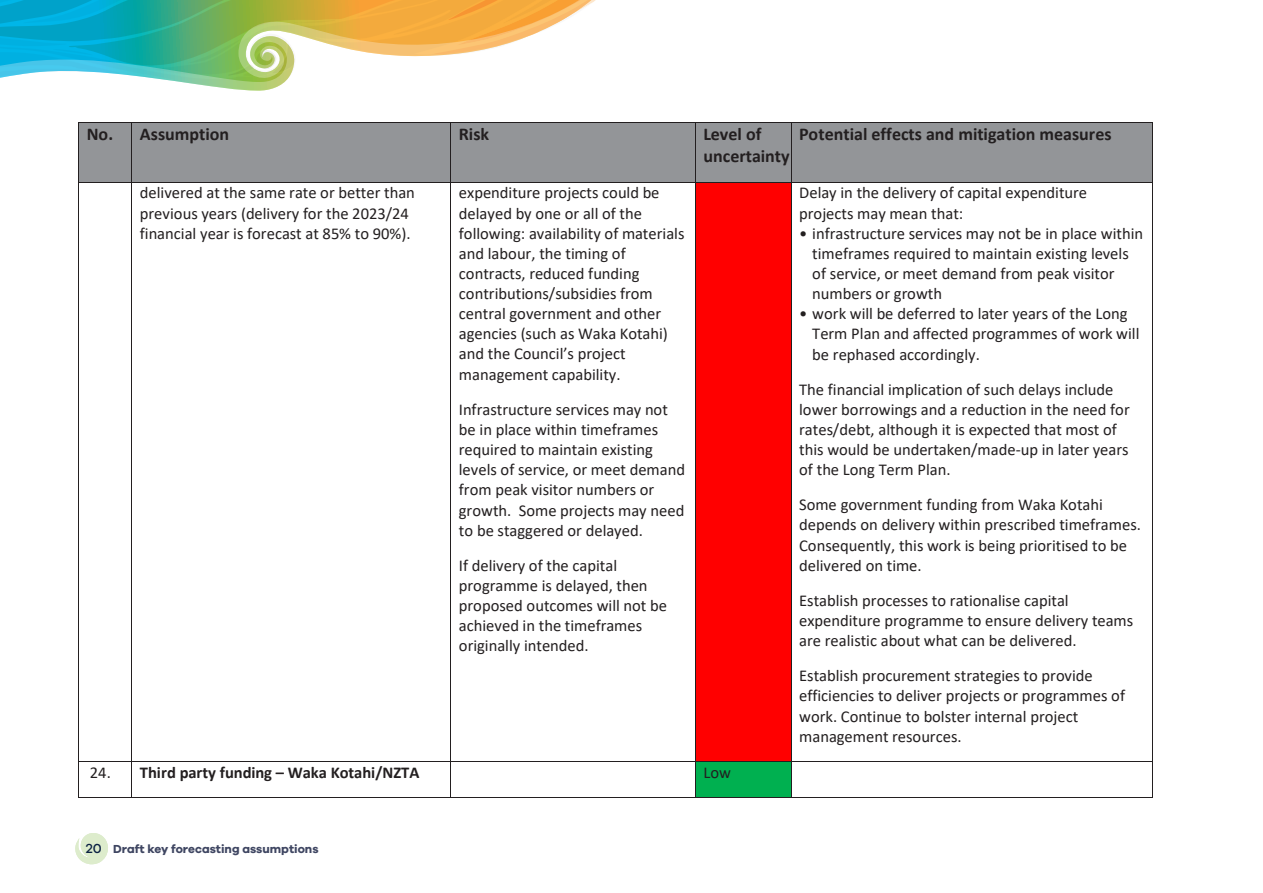
<style>
.page{position:relative;width:1263px;height:893px;background:#fff}
.page>*{position:absolute;margin:0;border:0;box-sizing:border-box;transform-origin:0 0}
.t1{font:700 18px/21.9px "Calibri";color:#231f20}
.t2{font:16.5px/20.2px "Calibri";color:#231f20}
.t3{font:700 16.5px "Calibri";letter-spacing:-.005em;color:#231f20}
.page_number{font:700 12px "Galano Grotesque";color:#3f4662}
.s1{font-weight:400}
.s2{font-weight:500;font-size:13.5px;color:#0b2143}
</style>
<div class="page">
<div style="left:79px;top:123px;width:52px;height:59px;background:#939598"></div>
<div style="left:132px;top:123px;width:318px;height:59px;background:#939598"></div>
<div style="left:451px;top:123px;width:244px;height:59px;background:#939598"></div>
<div style="left:696px;top:123px;width:95px;height:59px;background:#939598"></div>
<div style="left:791px;top:123px;width:361px;height:59px;background:#939598"></div>
<hr style="left:451px;top:122px;width:244px;height:1px;background:#231f20">
<hr style="left:696px;top:122px;width:95px;height:1px;background:#231f20">
<hr style="left:791px;top:122px;width:361px;height:1px;background:#231f20">
<hr style="left:78px;top:123px;width:1px;height:59px;background:#231f20">
<hr style="left:131px;top:123px;width:1px;height:59px;background:#231f20">
<hr style="left:450px;top:123px;width:1px;height:59px;background:#231f20">
<hr style="left:695px;top:123px;width:1px;height:59px;background:#231f20">
<hr style="left:791px;top:123px;width:1px;height:59px;background:#231f20">
<hr style="left:1152px;top:123px;width:1px;height:59px;background:#231f20">
<div style="left:696px;top:183px;width:95px;height:578px;background:#f00"></div>
<hr style="left:79px;top:182px;width:52px;height:1px;background:#231f20">
<hr style="left:132px;top:182px;width:318px;height:1px;background:#231f20">
<hr style="left:451px;top:182px;width:244px;height:1px;background:#231f20">
<hr style="left:696px;top:182px;width:95px;height:1px;background:#231f20">
<hr style="left:791px;top:182px;width:361px;height:1px;background:#231f20">
<hr style="left:78px;top:183px;width:1px;height:578px;background:#231f20">
<hr style="left:131px;top:183px;width:1px;height:578px;background:#231f20">
<hr style="left:450px;top:183px;width:1px;height:578px;background:#231f20">
<hr style="left:695px;top:183px;width:1px;height:578px;background:#231f20">
<hr style="left:791px;top:183px;width:1px;height:578px;background:#231f20">
<hr style="left:1152px;top:183px;width:1px;height:578px;background:#231f20">
<div style="left:696px;top:762px;width:95px;height:35px;background:#00b050"></div>
<hr style="left:79px;top:761px;width:52px;height:1px;background:#231f20">
<hr style="left:132px;top:761px;width:318px;height:1px;background:#231f20">
<hr style="left:451px;top:761px;width:244px;height:1px;background:#231f20">
<hr style="left:696px;top:761px;width:95px;height:1px;background:#231f20">
<hr style="left:791px;top:761px;width:361px;height:1px;background:#231f20">
<hr style="left:78px;top:762px;width:1px;height:35px;background:#231f20">
<hr style="left:79px;top:797px;width:52px;height:1px;background:#231f20">
<hr style="left:131px;top:762px;width:1px;height:35px;background:#231f20">
<hr style="left:132px;top:797px;width:318px;height:1px;background:#231f20">
<hr style="left:450px;top:762px;width:1px;height:35px;background:#231f20">
<hr style="left:451px;top:797px;width:244px;height:1px;background:#231f20">
<hr style="left:695px;top:762px;width:1px;height:35px;background:#231f20">
<hr style="left:696px;top:797px;width:95px;height:1px;background:#231f20">
<hr style="left:791px;top:762px;width:1px;height:35px;background:#231f20">
<hr style="left:791px;top:797px;width:361px;height:1px;background:#231f20">
<hr style="left:1152px;top:762px;width:1px;height:35px;background:#231f20">
<svg style="left:0;top:0;width:596px;height:123px"></svg>
<svg style="left:75px;top:833px;width:33px;height:31px"></svg>
<p class="t1" style="left:87px;top:123px;width:144px">No. Assumption</p>
<p class="t1" style="left:459px;top:123px;width:32px">Risk</p>
<p class="t1" style="left:703px;top:123px;width:88px">Level of uncertainty</p>
<p class="t1" style="left:799px;top:123px;width:314px">Potential effects and mitigation measures</p>
<p class="t2" style="left:140px;top:182px;width:277px">delivered at the same rate or better than previous years (delivery for the 2023/24 financial year is forecast at 85% to 90%).</p>
<p class="t2" style="left:459px;top:182px;width:227px">expenditure projects could be delayed by one or all of the following: availability of materials and labour, the timing of contracts, reduced funding contributions/subsidies from central government and other agencies (such as Waka Kotahi) and the Council’s project management capability.</p>
<p class="t2" style="left:459px;top:399px;width:228px">Infrastructure services may not be in place within timeframes required to maintain existing levels of service, or meet demand from peak visitor numbers or growth. Some projects may need to be staggered or delayed.</p>
<p class="t2" style="left:459px;top:555px;width:210px">If delivery of the capital programme is delayed, then proposed outcomes will not be achieved in the timeframes originally intended.</p>
<p class="t2" style="left:799px;top:182px;width:289px">Delay in the delivery of capital expenditure projects may mean that:</p>
<p class="t2" style="left:812px;top:223px;width:332px;text-indent:-13px">• infrastructure services may not be in place within timeframes required to maintain existing levels of service, or meet demand from peak visitor numbers or growth</p>
<p class="t2" style="left:812px;top:303px;width:329px;text-indent:-13px">• work will be deferred to later years of the Long<br>Term Plan and affected programmes of work will be rephased accordingly.</p>
<p class="t2" style="left:799px;top:378px;width:332px">The financial implication of such delays include lower borrowings and a reduction in the need for rates/debt, although it is expected that most of this would be undertaken/made-up in later years of the Long Term Plan.</p>
<p class="t2" style="left:799px;top:494px;width:343px">Some government funding from Waka Kotahi depends on delivery within prescribed timeframes.<br>Consequently, this work is being prioritised to be delivered on time.</p>
<p class="t2" style="left:799px;top:590px;width:336px">Establish processes to rationalise capital expenditure programme to ensure delivery teams are realistic about what can be delivered.</p>
<p class="t2" style="left:799px;top:665px;width:327px">Establish procurement strategies to provide efficiencies to deliver projects or programmes of work. Continue to bolster internal project management resources.</p>
<p class="t3" style="left:90px;top:760px;width:331px"><span class="s1">24.</span> Third party funding – Waka Kotahi/NZTA</p>
<p class="t2" style="left:703px;top:762px;width:29px">Low</p>
<p class="page_number" style="left:86px;top:841px;width:234px"><span class="s2">20</span> Draft key forecasting assumptions</p>
</div>
